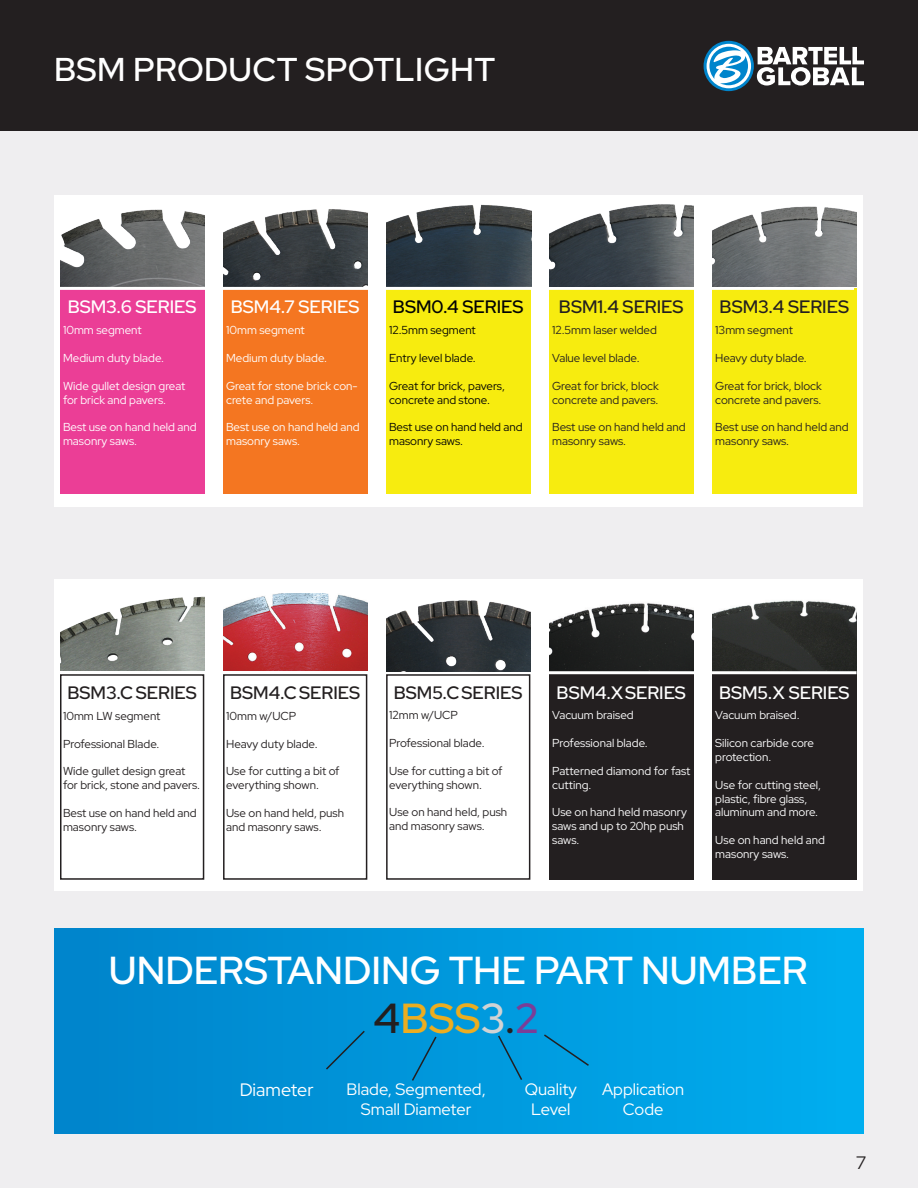
<style>
.page{position:relative;width:918px;height:1188px;background:#fff}
.page>*{position:absolute;margin:0;border:0;box-sizing:border-box;transform-origin:0 0}
.t1{font:600 42px "Red Hat Display";color:#ecad20}
.t2{font:600 39px "Red Hat Display";color:#fff}
.Main_Header{font:600 33px "Red Hat Display";letter-spacing:.01em;color:#fff}
.t3{font:600 18px "Red Hat Display";color:#231f20}
.t4{font:600 18px "Red Hat Display";color:#fff}
.t5{font:600 18px "Red Hat Display";color:#020304}
.t6{font:18px "Red Hat Display";color:#fff}
.t7{font:18px "Red Hat Display";color:#231f20}
.t8{font:16.5px "Red Hat Display";color:#fff}
.t9{font:11.55px/13.8px "Red Hat Display";color:#231f20}
.t10{font:11.55px/13.8px "Red Hat Display";color:#fff}
.t11{font:11.55px/13.8px "Red Hat Display";color:#020304}
.s1{color:#231f20}
.s2{color:#d1d3d4}
.s3{color:#7b3d97}
</style>
<div class="page">
<div style="left:0;top:102px;width:918px;height:1086px;background:#efeef0"></div>
<div style="left:0;top:0;width:918px;height:131px;background:#231f20"></div>
<svg style="left:704px;top:41px;width:50px;height:50px"></svg>
<svg style="left:707px;top:44px;width:44px;height:44px;background:#75b3d4"></svg>
<svg style="left:757px;top:47px;width:107px;height:39px"></svg>
<div style="left:55px;top:928px;width:809px;height:206px;background:linear-gradient(to right,#0083ca,#00aeef)"></div>
<svg style="left:324px;top:1029px;width:42px;height:42px;background:#018dce"></svg>
<svg style="left:542px;top:1033px;width:49px;height:34px;background:#0197d8"></svg>
<svg style="left:410px;top:1035px;width:28px;height:47px"></svg>
<svg style="left:497px;top:1034px;width:27px;height:48px"></svg>
<div style="left:54px;top:580px;width:809px;height:311px;background:#fff"></div>
<img style="left:60px;top:596px;width:144px;height:75px">
<div style="left:60px;top:674px;width:144px;height:206px;border:2px solid #231f20"></div>
<img style="left:223px;top:594px;width:144px;height:77px">
<div style="left:223px;top:674px;width:144px;height:206px;border:2px solid #231f20"></div>
<img style="left:386px;top:600px;width:144px;height:71px">
<div style="left:386px;top:674px;width:144px;height:206px;border:2px solid #231f20"></div>
<img style="left:549px;top:603px;width:144px;height:68px">
<div style="left:549px;top:674px;width:144px;height:206px;background:#231f20"></div>
<img style="left:712px;top:600px;width:144px;height:71px">
<div style="left:712px;top:674px;width:144px;height:206px;background:#231f20"></div>
<div style="left:54px;top:195px;width:809px;height:311px;background:#fff"></div>
<img style="left:61px;top:209px;width:143px;height:78px">
<div style="left:60px;top:288px;width:144px;height:206px;background:#eb3e96"></div>
<img style="left:223px;top:209px;width:144px;height:78px">
<div style="left:223px;top:288px;width:144px;height:206px;background:#f47621"></div>
<div style="left:386px;top:288px;width:144px;height:206px;background:#f7ec0f"></div>
<img style="left:387px;top:204px;width:144px;height:83px">
<div style="left:549px;top:288px;width:144px;height:206px;background:#f7ec0f"></div>
<div style="left:712px;top:288px;width:144px;height:206px;background:#f7ec0f"></div>
<hr style="left:58px;top:287px;width:796px;height:3px;background:#fff">
<img style="left:549px;top:204px;width:144px;height:83px">
<img style="left:712px;top:206px;width:144px;height:81px">
<p class="Main_Header" style="left:54px;top:48px;width:443px">BSM PRODUCT SPOTLIGHT</p>
<p class="t4" style="left:68px;top:295px;width:130px">BSM3.6 SERIES</p>
<p class="t10" style="left:63px;top:323px;width:80px">10mm segment</p>
<p class="t10" style="left:63px;top:351px;width:102px">Medium duty blade.</p>
<p class="t10" style="left:63px;top:378px;width:124px">Wide gullet design great for brick and pavers.</p>
<p class="t10" style="left:63px;top:420px;width:135px">Best use on hand held and masonry saws.</p>
<p class="t4" style="left:231px;top:295px;width:130px">BSM4.7 SERIES</p>
<p class="t10" style="left:226px;top:323px;width:80px">10mm segment</p>
<p class="t10" style="left:226px;top:351px;width:102px">Medium duty blade.</p>
<p class="t10" style="left:226px;top:378px;width:133px">Great for stone brick con&shy;crete and pavers.</p>
<p class="t10" style="left:226px;top:420px;width:135px">Best use on hand held and masonry saws.</p>
<p class="t5" style="left:393px;top:295px;width:132px">BSM0.4 SERIES</p>
<p class="t11" style="left:389px;top:323px;width:88px">12.5mm segment</p>
<p class="t11" style="left:389px;top:351px;width:88px">Entry level blade.</p>
<p class="t11" style="left:389px;top:378px;width:117px">Great for brick, pavers, concrete and stone.</p>
<p class="t11" style="left:389px;top:420px;width:135px">Best use on hand held and masonry saws.</p>
<p class="t3" style="left:559px;top:295px;width:126px">BSM1.4 SERIES</p>
<p class="t9" style="left:552px;top:323px;width:106px">12.5mm laser welded</p>
<p class="t9" style="left:552px;top:351px;width:89px">Value level blade.</p>
<p class="t9" style="left:552px;top:378px;width:108px">Great for brick, block concrete and pavers.</p>
<p class="t9" style="left:552px;top:420px;width:135px">Best use on hand held and masonry saws.</p>
<p class="t3" style="left:720px;top:295px;width:131px">BSM3.4 SERIES</p>
<p class="t9" style="left:715px;top:323px;width:79px">13mm segment</p>
<p class="t9" style="left:715px;top:351px;width:93px">Heavy duty blade.</p>
<p class="t9" style="left:715px;top:378px;width:108px">Great for brick, block concrete and pavers.</p>
<p class="t9" style="left:715px;top:420px;width:135px">Best use on hand held and masonry saws.</p>
<p class="t3" style="left:67px;top:681px;width:131px">BSM3.C SERIES</p>
<p class="t9" style="left:63px;top:709px;width:99px">10mm LW segment</p>
<p class="t9" style="left:63px;top:737px;width:98px">Professional Blade.</p>
<p class="t9" style="left:63px;top:764px;width:139px">Wide gullet design great for brick, stone and pavers.</p>
<p class="t9" style="left:63px;top:806px;width:135px">Best use on hand held and masonry saws.</p>
<p class="t3" style="left:230px;top:681px;width:132px">BSM4.C SERIES</p>
<p class="t9" style="left:226px;top:709px;width:72px">10mm w/UCP</p>
<p class="t9" style="left:226px;top:737px;width:93px">Heavy duty blade.</p>
<p class="t9" style="left:226px;top:764px;width:115px">Use for cutting a bit of everything shown.</p>
<p class="t9" style="left:226px;top:806px;width:119px">Use on hand held, push and masonry saws.</p>
<p class="t3" style="left:394px;top:681px;width:130px">BSM5.C SERIES</p>
<p class="t9" style="left:389px;top:708px;width:70px">12mm w/UCP</p>
<p class="t9" style="left:389px;top:736px;width:97px">Professional blade.</p>
<p class="t9" style="left:389px;top:764px;width:115px">Use for cutting a bit of everything shown.</p>
<p class="t9" style="left:389px;top:805px;width:119px">Use on hand held, push and masonry saws.</p>
<p class="t4" style="left:557px;top:681px;width:131px">BSM4.X SERIES</p>
<p class="t10" style="left:552px;top:708px;width:83px">Vacuum braised</p>
<p class="t10" style="left:552px;top:736px;width:97px">Professional blade.</p>
<p class="t10" style="left:552px;top:764px;width:140px">Patterned diamond for fast cutting.</p>
<p class="t10" style="left:552px;top:805px;width:136px">Use on hand held masonry saws and up to 20hp push saws.</p>
<p class="t4" style="left:719px;top:681px;width:132px">BSM5.X SERIES</p>
<p class="t10" style="left:715px;top:708px;width:86px">Vacuum braised.</p>
<p class="t10" style="left:715px;top:736px;width:100px">Silicon carbide core protection.</p>
<p class="t10" style="left:715px;top:778px;width:107px">Use for cutting steel, plastic, fibre glass, aluminum and more.</p>
<p class="t10" style="left:715px;top:833px;width:111px">Use on hand held and masonry saws.</p>
<p class="t2" style="left:109px;top:945px;width:700px">UNDERSTANDING THE PART NUMBER</p>
<p class="t1" style="left:374px;top:990px;width:166px"><span class="s1">4</span>BSS<span class="s2">3</span><span class="s1">.</span><span class="s3">2</span></p>
<p class="t6" style="left:240px;top:1078px;width:75px">Diameter</p>
<p class="t8" style="left:347px;top:1079px;width:141px">Blade, Segmented,</p>
<p class="t8" style="left:361px;top:1099px;width:112px">Small Diameter</p>
<p class="t8" style="left:525px;top:1079px;width:54px">Quality</p>
<p class="t8" style="left:531px;top:1099px;width:41px">Level</p>
<p class="t8" style="left:602px;top:1079px;width:84px">Application</p>
<p class="t8" style="left:623px;top:1099px;width:42px">Code</p>
<h3 class="t7" style="left:856px;top:1151px;width:11px">7</h3>
</div>
